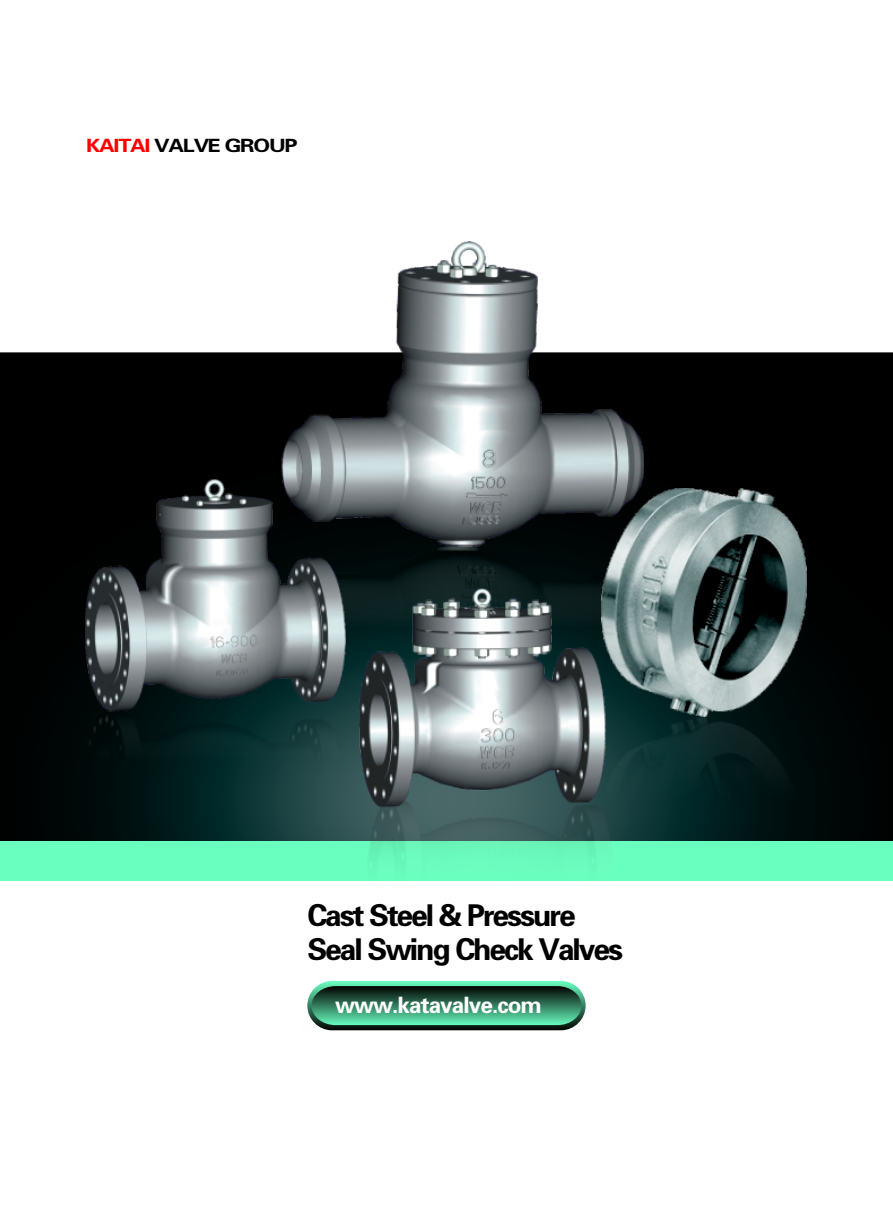
<style>
.page{position:relative;width:893px;height:1212px;background:#fff}
.page>*{position:absolute;margin:0;border:0;box-sizing:border-box;transform-origin:0 0}
.t1{font:30px/34px "FZDHTJW GB1 0";letter-spacing:-.065em;color:#000}
.t2{font:22.5px "FZDHTJW GB1 0";letter-spacing:-.04em;color:#fff}
.t3{font:18.3px "FZDHTJW GB1 0";letter-spacing:-.055em;color:#000;scale:1.18 1}
.s1{color:#f00}
</style>
<div class="page">
<svg style="left:307px;top:981px;width:279px;height:49px;background:#398665"></svg>
<svg style="left:312px;top:986px;width:269px;height:39px;background:#347d5e"></svg>
<div style="left:0;top:352px;width:893px;height:489px;background:#000"></div>
<img style="left:82px;top:710px;width:3px;height:171px">
<img style="left:643px;top:489px;width:164px;height:352px">
<div style="left:0;top:841px;width:893px;height:39px;background:#69ffbf"></div>
<img style="left:85px;top:241px;width:558px;height:640px">
<p class="t3" style="left:86px;top:135px;width:181px"><span class="s1">KAITAI</span> VALVE GROUP</p>
<p class="t1" style="left:307px;top:899px;width:317px">Cast Steel &amp; Pressure<br>Seal Swing Check Valves</p>
<p class="t2" style="left:335px;top:993px;width:208px">www.katavalve.com</p>
</div>
